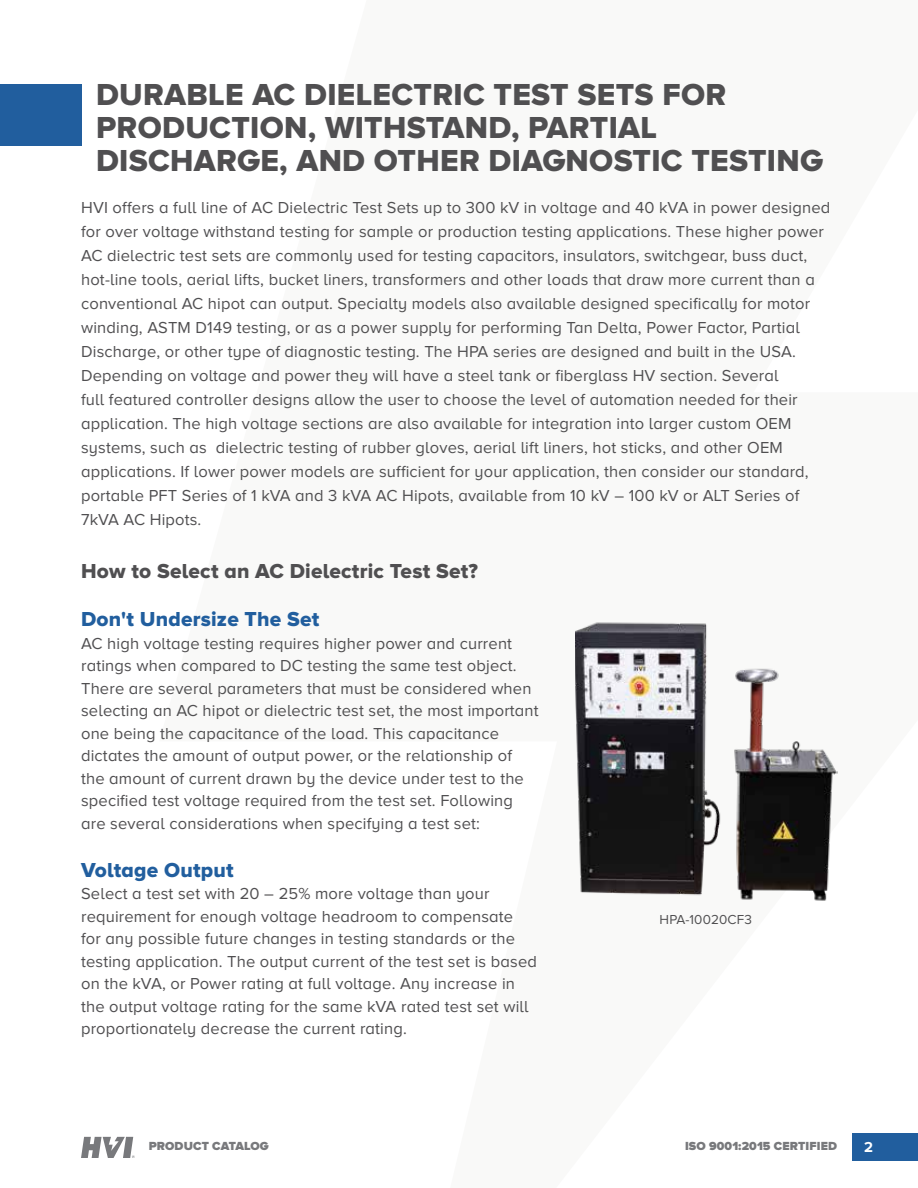
<style>
.page{position:relative;width:918px;height:1188px;background:#fff}
.page>*{position:absolute;margin:0;border:0;box-sizing:border-box;transform-origin:0 0}
.t1{font:31.5px/33px "Proxima Nova A Extrabld";letter-spacing:.01em;color:#504f51}
.t2{font:21px "Proxima Nova A Extrabld";letter-spacing:.01em;color:#504f51}
.t3{font:21px "Proxima Nova A Extrabld";letter-spacing:.01em;color:#215e9e}
.t4{font:16.5px/22.5px "Proxima Nova A";letter-spacing:.01em;color:#504f51}
.t5{font:700 15px "Proxima Nova";color:#fff}
.t6{font:13.5px "Proxima Nova A";letter-spacing:.01em;color:#504f51}
.t7{font:900 12.15px "Proxima Nova A";letter-spacing:.01em;color:#78797c}
</style>
<div class="page">
<svg style="left:81px;top:1137px;width:54px;height:21px"></svg>
<div style="left:0;top:84px;width:81px;height:61px;background:#215e9e"></div>
<img style="left:575px;top:622px;width:262px;height:279px">
<h1 class="t1" style="left:96px;top:77px;width:728px">DURABLE AC DIELECTRIC TEST SETS FOR<br>PRODUCTION, WITHSTAND, PARTIAL<br>DISCHARGE, AND OTHER DIAGNOSTIC TESTING</h1>
<p class="t4" style="left:81px;top:196px;width:751px;line-height:24px">HVI offers a full line of AC Dielectric Test Sets up to 300 kV in voltage and 40 kVA in power designed for over voltage withstand testing for sample or production testing applications. These higher power AC dielectric test sets are commonly used for testing capacitors, insulators, switchgear, buss duct, hot-line tools, aerial lifts, bucket liners, transformers and other loads that draw more current than a conventional AC hipot can output. Specialty models also available designed specifically for motor winding, ASTM D149 testing, or as a power supply for performing Tan Delta, Power Factor, Partial Discharge, or other type of diagnostic testing. The HPA series are designed and built in the USA.<br>Depending on voltage and power they will have a steel tank or fiberglass HV section. Several<br>full featured controller designs allow the user to choose the level of automation needed for their application. The high voltage sections are also available for integration into larger custom OEM systems, such as dielectric testing of rubber gloves, aerial lift liners, hot sticks, and other OEM applications. If lower power models are sufficient for your application, then consider our standard, portable PFT Series of 1 kVA and 3 kVA AC Hipots, available from 10 kV – 100 kV or ALT Series of 7kVA AC Hipots.</p>
<p class="t2" style="left:81px;top:559px;width:398px">How to Select an AC Dielectric Test Set?</p>
<p class="t3" style="left:81px;top:607px;width:240px">Don't Undersize The Set</p>
<p class="t4" style="left:81px;top:632px;width:459px">AC high voltage testing requires higher power and current ratings when compared to DC testing the same test object.<br>There are several parameters that must be considered when selecting an AC hipot or dielectric test set, the most important one being the capacitance of the load. This capacitance dictates the amount of output power, or the relationship of the amount of current drawn by the device under test to the specified test voltage required from the test set. Following are several considerations when specifying a test set:</p>
<p class="t3" style="left:81px;top:858px;width:154px">Voltage Output</p>
<p class="t4" style="left:81px;top:882px;width:457px">Select a test set with 20 – 25% more voltage than your requirement for enough voltage headroom to compensate for any possible future changes in testing standards or the testing application. The output current of the test set is based on the kVA, or Power rating at full voltage. Any increase in the output voltage rating for the same kVA rated test set will proportionately decrease the current rating.</p>
<p class="t6" style="left:660px;top:912px;width:94px">HPA-10020CF3</p>
<p class="t7" style="left:149px;top:1139px;width:122px">PRODUCT CATALOG</p>
<p class="t7" style="left:685px;top:1139px;width:153px">ISO 9001:2015 CERTIFIED</p>
<p class="t5" style="left:864px;top:1140px;width:11px">2</p>
</div>
